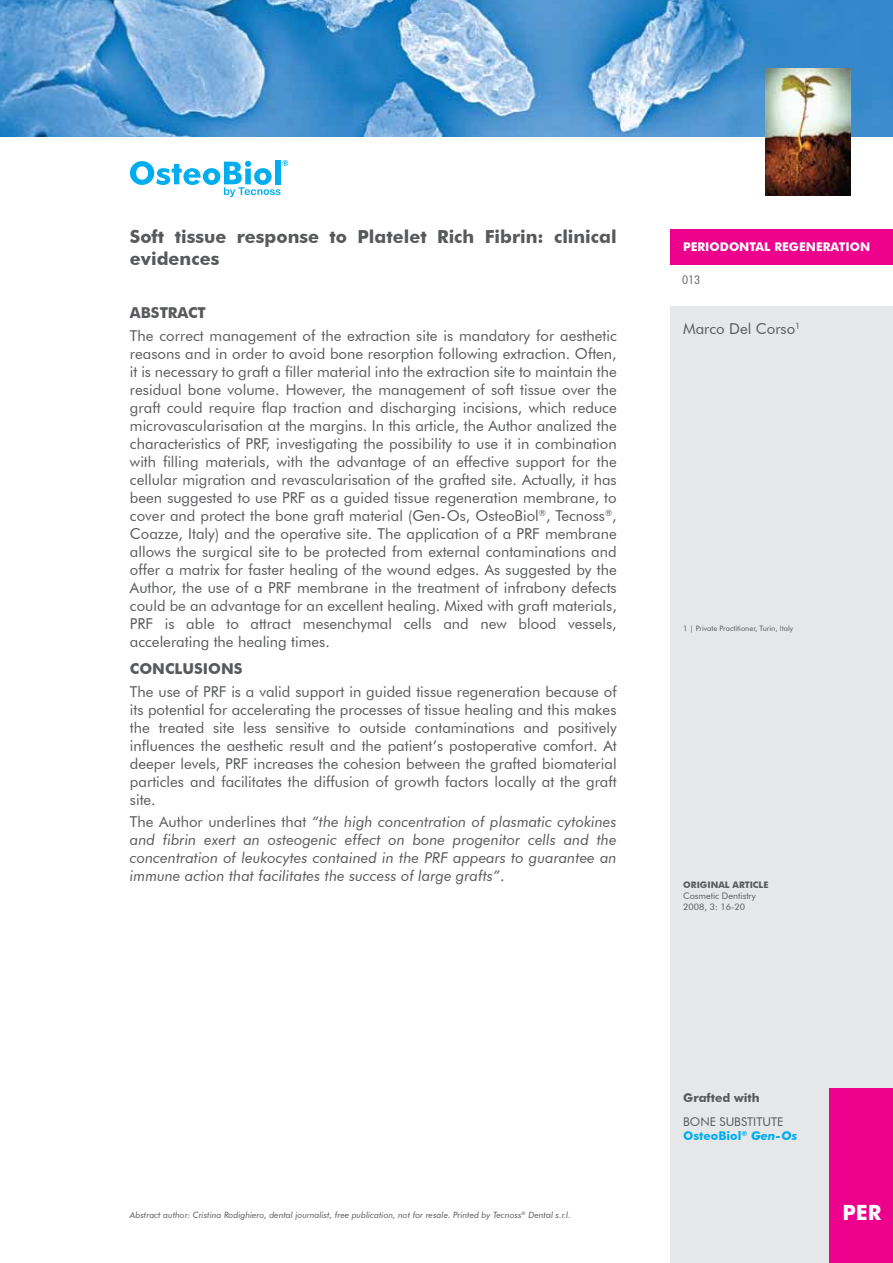
<style>
.page{position:relative;width:893px;height:1263px;background:#fff}
.page>*{position:absolute;margin:0;border:0;box-sizing:border-box;transform-origin:0 0}
.t1{font:700 21px "Futura BT";color:#fff}
.t2{font:700 18px/21.6px "Futura BT";color:#58595b}
.t3{font:15px/18px "Futura BT";color:#58595b;text-align:justify}
.t4{font:italic 15px/18px "Futura BT";color:#58595b;text-align:justify}
.t5{font:700 15px "Futura BT";color:#58595b}
.t6{font:12px/14.4px "Futura BT";color:#58595b}
.t7{font:700 12px "Futura BT";color:#fff}
.t8{font:700 12px "Futura BT";color:#58595b}
.t9{font:12px "Futura BT";color:#58595b;scale:.86 1}
.t10{font:9px/10.8px "Futura BT";color:#58595b}
.t11{font:700 9px "Futura BT";color:#58595b}
.t12{font:italic 8.7px "Futura BT";color:#58595b}
.t13{font:7.5px "Futura BT";color:#58595b}
.s1{font-style:normal}
.s2{font-weight:700;color:#00aeef}
.s3{font-weight:700;font-style:italic;color:#00aeef}
</style>
<div class="page">
<div style="left:671px;top:230px;width:222px;height:35px;background:#ec008c"></div>
<img style="left:0;top:0;width:893px;height:136px">
<img style="left:765px;top:68px;width:85px;height:128px">
<div style="left:670px;top:306px;width:223px;height:957px;background:#e6e7e8"></div>
<div style="left:829px;top:1088px;width:64px;height:175px;background:#ec008c"></div>
<svg style="left:130px;top:160px;width:158px;height:37px"></svg>
<p class="t2" style="left:130px;top:226px;width:488px">Soft tissue response to Platelet Rich Fibrin: clinical evidences</p>
<p class="t5" style="left:130px;top:304px;width:77px">ABSTRACT</p>
<p class="t3" style="left:130px;top:327px;width:488px">The correct management of the extraction site is mandatory for aesthetic reasons and in order to avoid bone resorption following extraction. Often, it is necessary to graft a filler material into the extraction site to maintain the residual bone volume. However, the management of soft tissue over the graft could require flap traction and discharging incisions, which reduce microvascularisation at the margins. In this article, the Author analized the characteristics of PRF, investigating the possibility to use it in combination with filling materials, with the advantage of an effective support for the cellular migration and revascularisation of the grafted site. Actually, it has been suggested to use PRF as a guided tissue regeneration membrane, to cover and protect the bone graft material (Gen-Os, OsteoBiol<sup>®</sup>, Tecnoss<sup>®</sup>, Coazze, Italy) and the operative site. The application of a PRF membrane allows the surgical site to be protected from external contaminations and offer a matrix for faster healing of the wound edges. As suggested by the Author, the use of a PRF membrane in the treatment of infrabony defects could be an advantage for an excellent healing. Mixed with graft materials, PRF is able to attract mesenchymal cells and new blood vessels, accelerating the healing times.</p>
<p class="t5" style="left:130px;top:660px;width:114px">CONCLUSIONS</p>
<p class="t3" style="left:130px;top:682px;width:488px">The use of PRF is a valid support in guided tissue regeneration because of its potential for accelerating the processes of tissue healing and this makes the treated site less sensitive to outside contaminations and positively influences the aesthetic result and the patient’s postoperative comfort. At deeper levels, PRF increases the cohesion between the grafted biomaterial particles and facilitates the diffusion of growth factors locally at the graft site.</p>
<p class="t4" style="left:130px;top:813px;width:488px"><span class="s1">The Author underlines that</span> “the high concentration of plasmatic cytokines and fibrin exert an osteogenic effect on bone progenitor cells and the concentration of leukocytes contained in the PRF appears to guarantee an immune action that facilitates the success of large grafts”<span class="s1">.</span></p>
<p class="t7" style="left:683px;top:240px;width:189px">PERIODONTAL REGENERATION</p>
<p class="t9" style="left:682px;top:273px;width:23px">013</p>
<p class="t3" style="left:683px;top:320px;width:119px">Marco Del Corso<sup>1</sup></p>
<p class="t13" style="left:683px;top:623px;width:111px">1 | Private Practitioner, Turin, Italy</p>
<p class="t11" style="left:683px;top:879px;width:87px">ORIGINAL ARTICLE</p>
<p class="t10" style="left:683px;top:890px;width:74px">Cosmetic Dentistry<br>2008, 3: 16-20</p>
<p class="t8" style="left:683px;top:1091px;width:78px">Grafted with</p>
<p class="t6" style="left:683px;top:1114px;width:116px">BONE SUBSTITUTE<br><span class="s2">OsteoBiol</span><sup>®</sup> <span class="s3">Gen-Os</span></p>
<p class="t12" style="left:130px;top:1209px;width:442px">Abstract author: Cristina Rodighiero, dental journalist, free publication, not for resale. Printed by Tecnoss<sup>®</sup> Dental s.r.l.</p>
<h1 class="t1" style="left:842px;top:1200px;width:40px">PER</h1>
</div>
